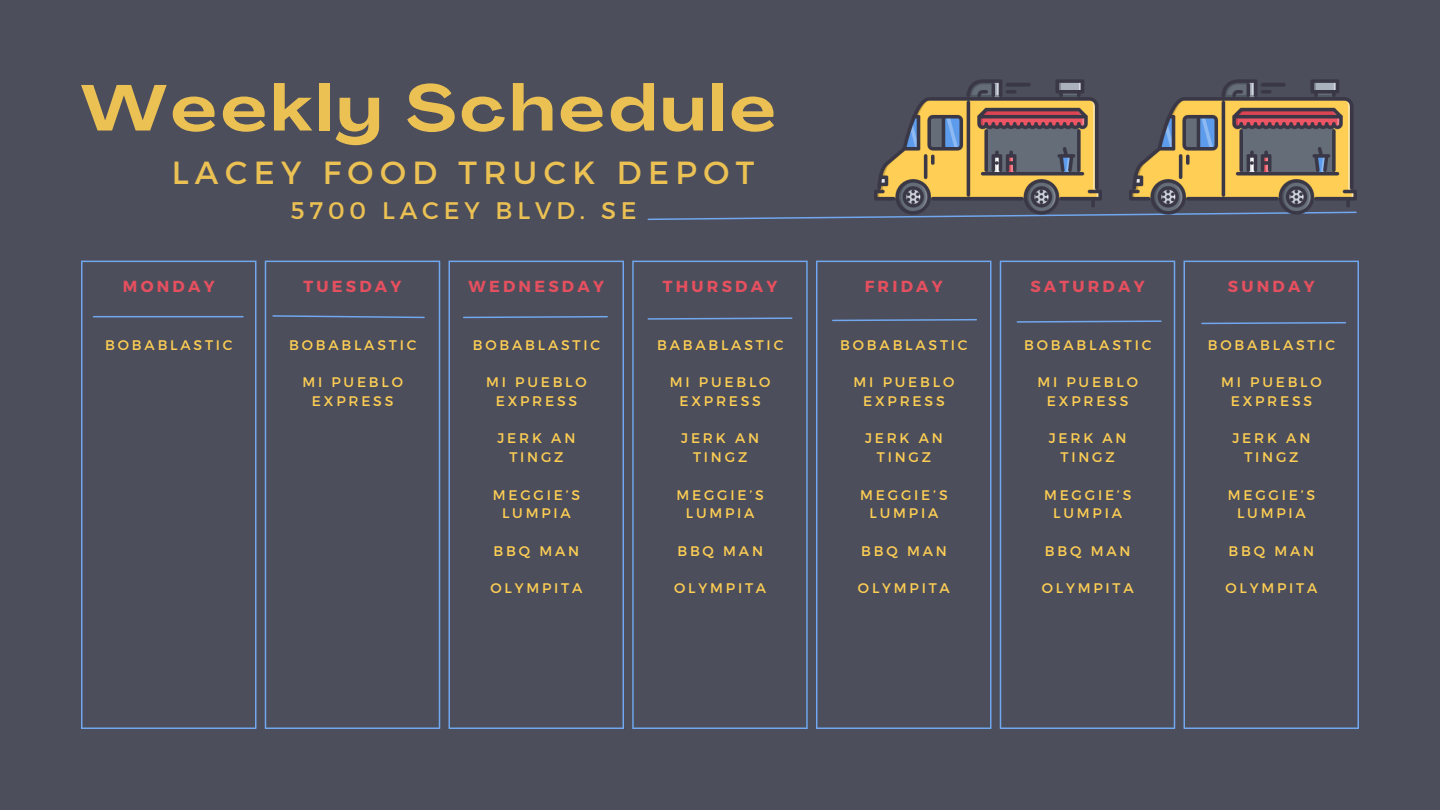
<style>
.page{position:relative;width:1440px;height:810px;background:#4d4e5b}
.page>*{position:absolute;margin:0;border:0;box-sizing:border-box;transform-origin:0 0}
.t1{font:700 expanded 64px "Agrandir";letter-spacing:.07em;color:#fecf54}
.t2{font:32px "Montserrat";letter-spacing:.2em;color:#fecf54}
.t3{font:24px "Montserrat";letter-spacing:.2em;color:#fecf54}
.t4{font:700 16px "Montserrat";letter-spacing:.2em;color:#e4505f}
.t5{font:13.9px/18.8px "Montserrat";letter-spacing:.2em;color:#fecf54;text-align:center}
</style>
<div class="page">
<svg style="left:647px;top:213px;width:483px;height:8px"></svg>
<hr style="left:81px;top:262px;width:1px;height:465px;background:#70a7ee">
<hr style="left:255px;top:262px;width:1px;height:465px;background:#70a7ee">
<hr style="left:81px;top:261px;width:175px;height:1px;background:#70a7ee">
<hr style="left:81px;top:727px;width:175px;height:2px;background:#70a7ee">
<hr style="left:265px;top:262px;width:1px;height:465px;background:#70a7ee">
<hr style="left:439px;top:262px;width:1px;height:465px;background:#70a7ee">
<hr style="left:265px;top:261px;width:175px;height:1px;background:#70a7ee">
<hr style="left:265px;top:727px;width:175px;height:2px;background:#70a7ee">
<hr style="left:448px;top:262px;width:2px;height:465px;background:#70a7ee">
<hr style="left:622px;top:262px;width:2px;height:465px;background:#70a7ee">
<hr style="left:448px;top:261px;width:176px;height:1px;background:#70a7ee">
<hr style="left:448px;top:727px;width:176px;height:2px;background:#70a7ee">
<hr style="left:632px;top:262px;width:2px;height:465px;background:#70a7ee">
<hr style="left:806px;top:262px;width:2px;height:465px;background:#70a7ee">
<hr style="left:632px;top:261px;width:176px;height:1px;background:#70a7ee">
<hr style="left:632px;top:727px;width:176px;height:2px;background:#70a7ee">
<hr style="left:816px;top:262px;width:2px;height:465px;background:#70a7ee">
<hr style="left:990px;top:262px;width:2px;height:465px;background:#70a7ee">
<hr style="left:816px;top:261px;width:176px;height:1px;background:#70a7ee">
<hr style="left:816px;top:727px;width:176px;height:2px;background:#70a7ee">
<hr style="left:1000px;top:262px;width:1px;height:465px;background:#70a7ee">
<hr style="left:1174px;top:262px;width:1px;height:465px;background:#70a7ee">
<hr style="left:1000px;top:261px;width:175px;height:1px;background:#70a7ee">
<hr style="left:1000px;top:727px;width:175px;height:2px;background:#70a7ee">
<hr style="left:1184px;top:262px;width:1px;height:465px;background:#70a7ee">
<hr style="left:1358px;top:262px;width:1px;height:465px;background:#70a7ee">
<hr style="left:1184px;top:261px;width:175px;height:1px;background:#70a7ee">
<hr style="left:1184px;top:727px;width:175px;height:2px;background:#70a7ee">
<hr style="left:94px;top:316px;width:149px;height:1px;background:#70a7ee">
<svg style="left:272px;top:315px;width:153px;height:4px"></svg>
<svg style="left:463px;top:316px;width:145px;height:3px"></svg>
<svg style="left:647px;top:317px;width:146px;height:3px"></svg>
<svg style="left:832px;top:319px;width:145px;height:3px"></svg>
<svg style="left:1016px;top:320px;width:146px;height:3px"></svg>
<svg style="left:1201px;top:322px;width:146px;height:3px"></svg>
<img style="left:875px;top:79px;width:227px;height:142px">
<img style="left:1130px;top:79px;width:227px;height:137px">
<h1 class="t1" style="left:81px;top:83px;width:696px">Weekly Schedule</h1>
<h2 class="t2" style="left:171px;top:152px;width:584px">LACEY FOOD TRUCK DEPOT</h2>
<h3 class="t3" style="left:291px;top:195px;width:347px">5700 LACEY BLVD. SE</h3>
<p class="t4" style="left:123px;top:276px;width:93px">MONDAY</p>
<h1 class="t4" style="left:304px;top:276px;width:99px">TUESDAY</h1>
<p class="t4" style="left:469px;top:276px;width:137px">WEDNESDAY</p>
<p class="t4" style="left:663px;top:276px;width:116px">THURSDAY</p>
<p class="t4" style="left:865px;top:276px;width:79px">FRIDAY</p>
<p class="t4" style="left:1030px;top:276px;width:116px">SATURDAY</p>
<p class="t4" style="left:1228px;top:276px;width:88px">SUNDAY</p>
<p class="t5" style="left:105px;top:335px;width:129px">BOBABLASTIC</p>
<p class="t5" style="left:289px;top:335px;width:129px">BOBABLASTIC</p>
<p class="t5" style="left:302px;top:372px;width:102px">MI PUEBLO<br>EXPRESS</p>
<p class="t5" style="left:473px;top:335px;width:129px">BOBABLASTIC</p>
<p class="t5" style="left:486px;top:372px;width:102px">MI PUEBLO<br>EXPRESS</p>
<p class="t5" style="left:498px;top:428px;width:79px">JERK AN<br>TINGZ</p>
<p class="t5" style="left:493px;top:485px;width:89px">MEGGIE’S<br>LUMPIA</p>
<p class="t5" style="left:494px;top:541px;width:87px">BBQ MAN</p>
<p class="t5" style="left:490px;top:578px;width:93px">OLYMPITA</p>
<p class="t5" style="left:657px;top:335px;width:128px">BABABLASTIC</p>
<p class="t5" style="left:670px;top:372px;width:102px">MI PUEBLO<br>EXPRESS</p>
<p class="t5" style="left:681px;top:428px;width:79px">JERK AN<br>TINGZ</p>
<p class="t5" style="left:677px;top:485px;width:89px">MEGGIE’S<br>LUMPIA</p>
<p class="t5" style="left:677px;top:541px;width:87px">BBQ MAN</p>
<p class="t5" style="left:674px;top:578px;width:93px">OLYMPITA</p>
<p class="t5" style="left:840px;top:335px;width:129px">BOBABLASTIC</p>
<p class="t5" style="left:854px;top:372px;width:102px">MI PUEBLO<br>EXPRESS</p>
<p class="t5" style="left:865px;top:428px;width:79px">JERK AN<br>TINGZ</p>
<p class="t5" style="left:860px;top:485px;width:89px">MEGGIE’S<br>LUMPIA</p>
<p class="t5" style="left:861px;top:541px;width:87px">BBQ MAN</p>
<p class="t5" style="left:858px;top:578px;width:93px">OLYMPITA</p>
<p class="t5" style="left:1024px;top:335px;width:129px">BOBABLASTIC</p>
<p class="t5" style="left:1037px;top:372px;width:102px">MI PUEBLO<br>EXPRESS</p>
<p class="t5" style="left:1049px;top:428px;width:79px">JERK AN<br>TINGZ</p>
<p class="t5" style="left:1044px;top:485px;width:89px">MEGGIE’S<br>LUMPIA</p>
<p class="t5" style="left:1045px;top:541px;width:87px">BBQ MAN</p>
<p class="t5" style="left:1042px;top:578px;width:93px">OLYMPITA</p>
<p class="t5" style="left:1208px;top:335px;width:129px">BOBABLASTIC</p>
<p class="t5" style="left:1221px;top:372px;width:102px">MI PUEBLO<br>EXPRESS</p>
<p class="t5" style="left:1233px;top:428px;width:79px">JERK AN<br>TINGZ</p>
<p class="t5" style="left:1228px;top:485px;width:89px">MEGGIE’S<br>LUMPIA</p>
<p class="t5" style="left:1229px;top:541px;width:87px">BBQ MAN</p>
<p class="t5" style="left:1225px;top:578px;width:93px">OLYMPITA</p>
</div>
